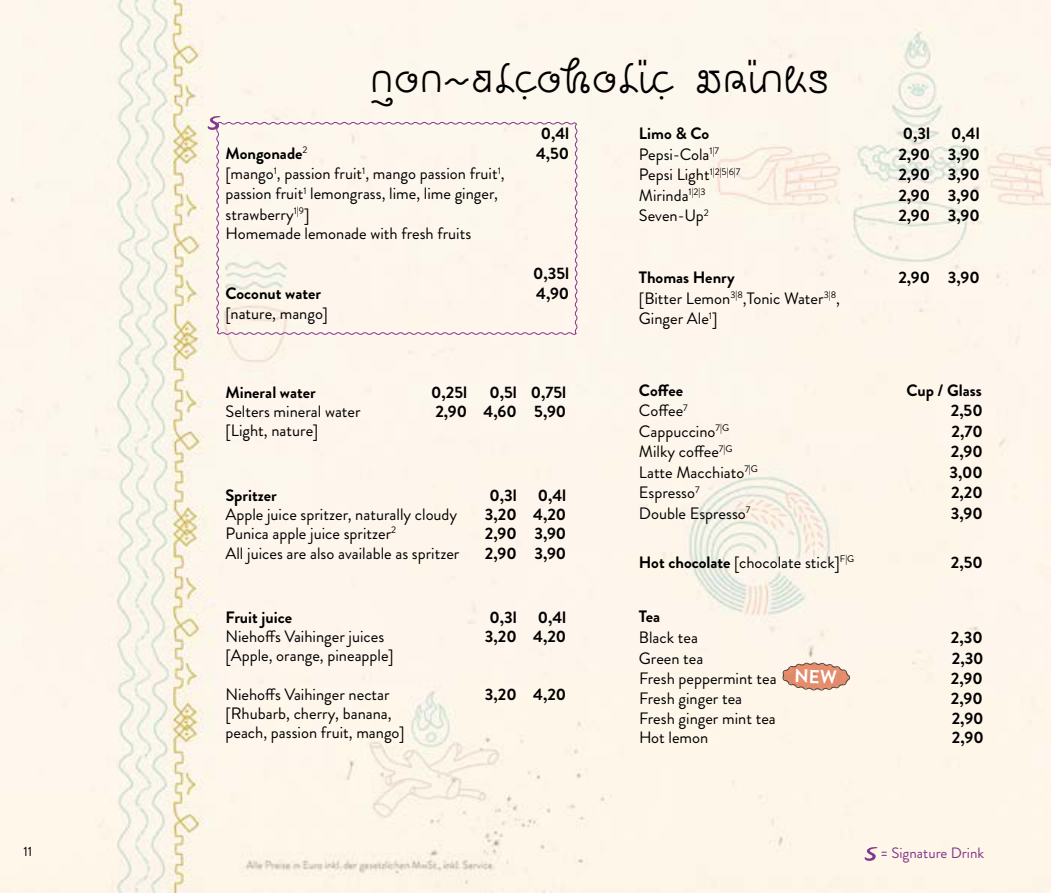
<style>
.page{position:relative;width:1051px;height:893px;background:#fff}
.page>*{position:absolute;margin:0;border:0;box-sizing:border-box;transform-origin:0 0}
.t1{font:45px "Mongolian Deathworm";color:#000}
.t2{font:16.5px/20.1px "Brandon Grotesque";color:#000}
.t3{font:700 16.5px "Brandon Grotesque";color:#000}
.t4{font:15px "Brandon Grotesque";color:#82368c}
.t5{font:13.5px "Brandon Grotesque";color:#000}
.s1{font-weight:700}
</style>
<div class="page">
<img style="left:0;top:0;width:1050px;height:893px">
<div style="left:216px;top:121px;width:362px;height:214px;background:#fef6ec"></div>
<svg style="left:207px;top:116px;width:14px;height:14px"></svg>
<svg style="left:864px;top:847px;width:13px;height:14px"></svg>
<svg style="left:782px;top:662px;width:67px;height:29px;background:#dea28a"></svg>
<p class="t5" style="left:23px;top:842px;width:10px">11</p>
<h1 class="t1" style="left:373px;top:55px;width:460px">Non-alcoholic drinks</h1>
<p class="t3" style="left:639px;top:122px;width:72px">Limo &amp; Co</p>
<p class="t3" style="left:902px;top:122px;width:29px">0,3l</p>
<p class="t3" style="left:951px;top:122px;width:30px">0,4l</p>
<p class="t2" style="left:639px;top:144px;width:82px">Pepsi-Cola<sup>1|7</sup></p>
<p class="t3" style="left:898px;top:142px;width:83px">2,90 3,90</p>
<p class="t2" style="left:639px;top:165px;width:103px">Pepsi Light<sup>1|2|5|6|7</sup></p>
<p class="t3" style="left:898px;top:163px;width:83px">2,90 3,90</p>
<p class="t2" style="left:639px;top:185px;width:68px">Mirinda<sup>1|2|3</sup></p>
<p class="t3" style="left:898px;top:184px;width:83px">2,90 3,90</p>
<p class="t2" style="left:639px;top:206px;width:71px">Seven-Up<sup>2</sup></p>
<p class="t3" style="left:898px;top:204px;width:83px">2,90 3,90</p>
<p class="t3" style="left:540px;top:122px;width:30px">0,4l</p>
<p class="t3" style="left:225px;top:142px;width:83px">Mongonade<sup>2</sup></p>
<p class="t3" style="left:536px;top:142px;width:35px">4,50</p>
<p class="t2" style="left:225px;top:164px;width:280px">[mango<sup>1</sup>, passion fruit<sup>1</sup>, mango passion fruit<sup>1</sup>, passion fruit<sup>1</sup> lemongrass, lime, lime ginger, strawberry<sup>1|9</sup>]<br>Homemade lemonade with fresh fruits</p>
<p class="t3" style="left:533px;top:262px;width:37px">0,35l</p>
<p class="t3" style="left:225px;top:282px;width:97px">Coconut water</p>
<p class="t3" style="left:536px;top:282px;width:35px">4,90</p>
<p class="t2" style="left:225px;top:303px;width:104px">[nature, mango]</p>
<p class="t3" style="left:639px;top:266px;width:97px">Thomas Henry</p>
<p class="t3" style="left:898px;top:266px;width:83px">2,90 3,90</p>
<p class="t2" style="left:639px;top:288px;width:202px;line-height:20.5px">[Bitter Lemon<sup>3|8</sup>,Tonic Water<sup>3|8</sup>,<br>Ginger Ale<sup>1</sup>]</p>
<p class="t3" style="left:225px;top:381px;width:92px">Mineral water</p>
<p class="t3" style="left:431px;top:381px;width:37px">0,25l</p>
<p class="t3" style="left:489px;top:381px;width:78px">0,5l 0,75l</p>
<p class="t2" style="left:225px;top:402px;width:137px">Selters mineral water</p>
<p class="t3" style="left:435px;top:400px;width:132px">2,90 4,60 5,90</p>
<p class="t2" style="left:225px;top:421px;width:94px">[Light, nature]</p>
<p class="t3" style="left:225px;top:483px;width:53px">Spritzer</p>
<p class="t3" style="left:489px;top:483px;width:29px">0,3l</p>
<p class="t3" style="left:537px;top:483px;width:30px">0,4l</p>
<p class="t2" style="left:225px;top:504px;width:233px">Apple juice spritzer, naturally cloudy</p>
<p class="t3" style="left:485px;top:502px;width:83px">3,20 4,20</p>
<p class="t2" style="left:225px;top:523px;width:172px">Punica apple juice spritzer<sup>2</sup></p>
<p class="t3" style="left:485px;top:522px;width:83px">2,90 3,90</p>
<p class="t2" style="left:225px;top:543px;width:235px">All juices are also available as spritzer</p>
<p class="t3" style="left:485px;top:541px;width:83px">2,90 3,90</p>
<p class="t3" style="left:225px;top:606px;width:68px">Fruit juice</p>
<p class="t3" style="left:489px;top:606px;width:29px">0,3l</p>
<p class="t3" style="left:537px;top:606px;width:30px">0,4l</p>
<p class="t2" style="left:225px;top:627px;width:160px">Niehoffs Vaihinger juices</p>
<p class="t3" style="left:485px;top:625px;width:83px">3,20 4,20</p>
<p class="t2" style="left:225px;top:646px;width:169px">[Apple, orange, pineapple]</p>
<p class="t2" style="left:225px;top:684px;width:166px">Niehoffs Vaihinger nectar</p>
<p class="t3" style="left:485px;top:682px;width:83px">3,20 4,20</p>
<p class="t2" style="left:225px;top:704px;width:180px;line-height:19.2px">[Rhubarb, cherry, banana, peach, passion fruit, mango]</p>
<p class="t3" style="left:639px;top:378px;width:46px">Coffee</p>
<p class="t3" style="left:906px;top:378px;width:77px">Cup / Glass</p>
<p class="t2" style="left:639px;top:401px;width:50px">Coffee<sup>7</sup></p>
<p class="t3" style="left:950px;top:399px;width:33px">2,50</p>
<p class="t2" style="left:639px;top:421px;width:92px">Cappuccino<sup>7|G</sup></p>
<p class="t3" style="left:951px;top:420px;width:33px">2,70</p>
<p class="t2" style="left:639px;top:442px;width:95px">Milky coffee<sup>7|G</sup></p>
<p class="t3" style="left:950px;top:440px;width:33px">2,90</p>
<p class="t2" style="left:639px;top:462px;width:120px">Latte Macchiato<sup>7|G</sup></p>
<p class="t3" style="left:949px;top:461px;width:35px">3,00</p>
<p class="t2" style="left:639px;top:483px;width:62px">Espresso<sup>7</sup></p>
<p class="t3" style="left:950px;top:481px;width:33px">2,20</p>
<p class="t2" style="left:639px;top:503px;width:113px">Double Espresso<sup>7</sup></p>
<p class="t3" style="left:950px;top:502px;width:33px">3,90</p>
<p class="t2" style="left:639px;top:552px;width:217px"><span class="s1">Hot chocolate</span> [chocolate stick]<sup>F|G</sup></p>
<p class="t3" style="left:950px;top:550px;width:33px">2,50</p>
<p class="t3" style="left:639px;top:605px;width:23px">Tea</p>
<p class="t2" style="left:639px;top:628px;width:60px">Black tea</p>
<p class="t3" style="left:950px;top:626px;width:33px">2,30</p>
<p class="t2" style="left:639px;top:649px;width:66px">Green tea</p>
<p class="t3" style="left:951px;top:647px;width:33px">2,30</p>
<p class="t2" style="left:639px;top:668px;width:139px">Fresh peppermint tea</p>
<p class="t3" style="left:950px;top:667px;width:33px">2,90</p>
<p class="t2" style="left:639px;top:688px;width:105px">Fresh ginger tea</p>
<p class="t3" style="left:950px;top:687px;width:33px">2,90</p>
<p class="t2" style="left:639px;top:708px;width:138px">Fresh ginger mint tea</p>
<p class="t3" style="left:951px;top:706px;width:33px">2,90</p>
<p class="t2" style="left:639px;top:728px;width:71px">Hot lemon</p>
<p class="t3" style="left:951px;top:726px;width:33px">2,90</p>
<p class="t4" style="left:880px;top:842px;width:105px">= Signature Drink</p>
</div>
